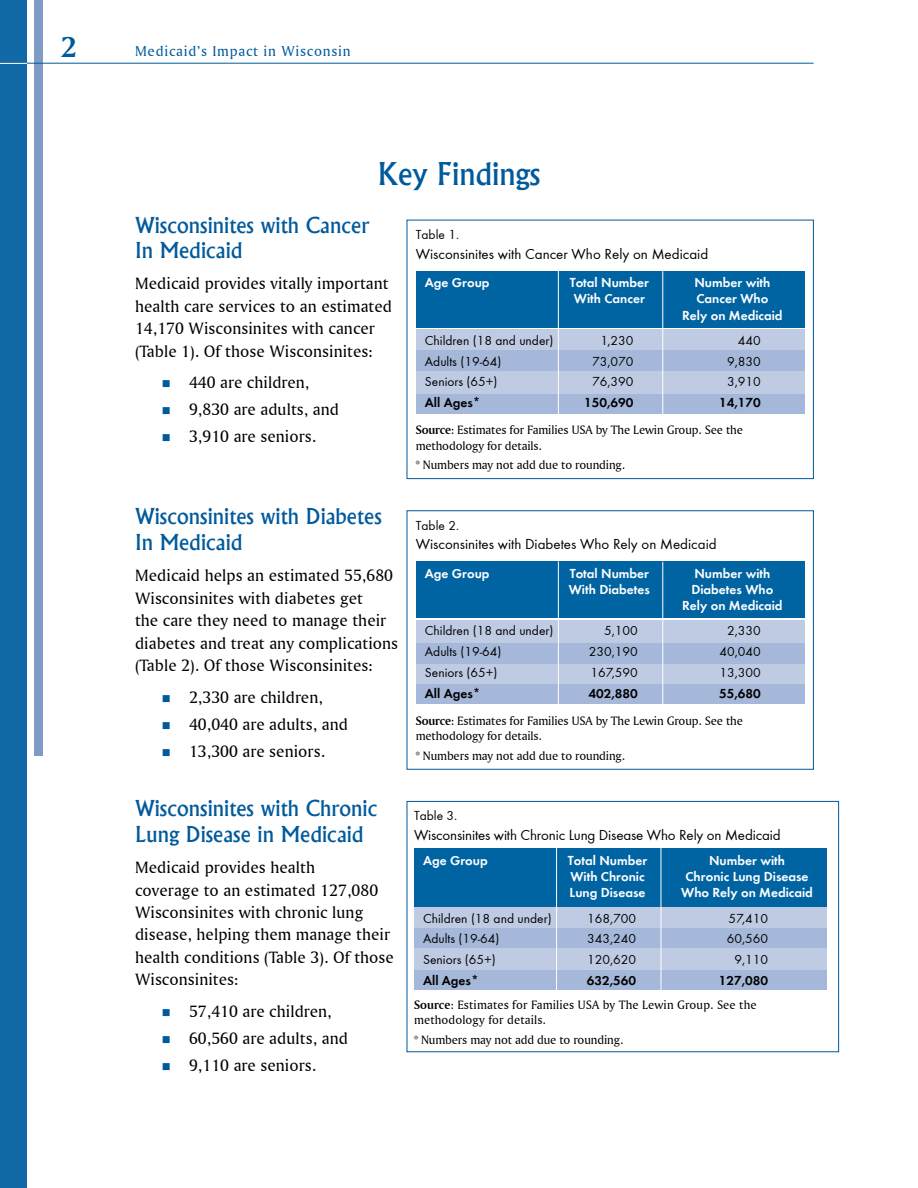
<style>
.page{position:relative;width:918px;height:1188px;background:#fff}
.page>*{position:absolute;margin:0;border:0;box-sizing:border-box;transform-origin:0 0}
.t1{font:500 30px "Albertus";color:#005a9c}
.t2{font:30px "Amerigo BT Bold A";color:#005a9c}
.t3{font:500 21px/25.2px "Albertus";letter-spacing:.005em;color:#005a9c}
.t4{font:17.25px/22.5px "Amerigo BT Roman A";letter-spacing:.005em;color:#000}
.t5{font:15px "Function";color:#000}
.t6{font:15px "Amerigo BT Roman A";letter-spacing:.05em;color:#005a9c}
.t7{font:13.5px "Function";color:#000}
.t8{font:700 13.5px/16.2px "Function";color:#fff;text-align:center}
.t9{font:700 13.5px "Function";color:#000}
.t10{font:12.75px/15.3px "Amerigo BT Roman A";letter-spacing:-.01em;color:#000}
.t11{font:12.75px/15.3px "Amerigo BT Roman A";letter-spacing:.01em;color:#000}
.s1{font-family:"Amerigo BT Bold A"}
</style>
<div class="page">
<div style="left:34px;top:0;width:10px;height:756px;background:#809bc6"></div>
<div style="left:0;top:0;width:27px;height:1188px;background:#1169a7"></div>
<svg style="left:0;top:63px;width:27px;height:1px"></svg>
<hr style="left:27px;top:63px;width:787px;height:1px;background:#005a9c">
<div style="left:416px;top:620px;width:388px;height:82px;background:#bfcbe3"></div>
<div style="left:416px;top:561px;width:388px;height:57px;background:#0064a3"></div>
<div style="left:416px;top:643px;width:388px;height:20px;background:#a5b8d9"></div>
<div style="left:416px;top:685px;width:388px;height:19px;background:#a5b8d9"></div>
<hr style="left:558px;top:561px;width:1px;height:154px;background:#fff">
<hr style="left:662px;top:562px;width:1px;height:156px;background:#fff">
<div style="left:414px;top:907px;width:412px;height:79px;background:#bfcbe3"></div>
<div style="left:414px;top:848px;width:412px;height:59px;background:#0064a3"></div>
<div style="left:414px;top:929px;width:412px;height:19px;background:#a5b8d9"></div>
<div style="left:414px;top:970px;width:412px;height:20px;background:#a5b8d9"></div>
<hr style="left:556px;top:845px;width:1px;height:154px;background:#fff">
<hr style="left:661px;top:846px;width:1px;height:156px;background:#fff">
<div style="left:407px;top:801px;width:432px;height:251px;border:1px solid #005a9c"></div>
<div style="left:416px;top:329px;width:388px;height:83px;background:#bfcbe3"></div>
<div style="left:416px;top:271px;width:388px;height:57px;background:#0064a3"></div>
<div style="left:416px;top:351px;width:388px;height:20px;background:#a5b8d9"></div>
<div style="left:416px;top:394px;width:388px;height:19px;background:#a5b8d9"></div>
<hr style="left:558px;top:271px;width:1px;height:154px;background:#fff">
<hr style="left:662px;top:271px;width:1px;height:156px;background:#fff">
<div style="left:407px;top:220px;width:407px;height:259px;border:1px solid #005a9c"></div>
<h1 class="t2" style="left:61px;top:29px;width:17px">2</h1>
<p class="t6" style="left:135px;top:42px;width:217px">Medicaid’s Impact in Wisconsin</p>
<h1 class="t1" style="left:378px;top:155px;width:164px">Key Findings</h1>
<p class="t7" style="left:416px;top:227px;width:45px">Table 1.</p>
<p class="t5" style="left:416px;top:245px;width:294px">Wisconsinites with Cancer Who Rely on Medicaid</p>
<p class="t3" style="left:135px;top:212px;width:236px">Wisconsinites with Cancer in Medicaid</p>
<p class="t4" style="left:135px;top:272px;width:259px">Medicaid provides vitally important health care services to an estimated 14,170 Wisconsinites with cancer (Table 1). Of those Wisconsinites:</p>
<p class="t4" style="left:189px;top:369px;width:152px;line-height:27px">440 are children,<br>9,830 are adults, and<br>3,910 are seniors.</p>
<p class="t8" style="left:425px;top:275px;width:66px">Age Group</p>
<p class="t8" style="left:570px;top:275px;width:81px">Total Number</p>
<p class="t8" style="left:694px;top:275px;width:77px">Number with</p>
<p class="t8" style="left:574px;top:291px;width:73px">with Cancer</p>
<p class="t8" style="left:682px;top:291px;width:102px">Cancer Who<br>Rely on Medicaid</p>
<p class="t7" style="left:425px;top:333px;width:130px">Children (18 and under)</p>
<p class="t7" style="left:600px;top:333px;width:34px">1,230</p>
<p class="t7" style="left:738px;top:333px;width:24px">440</p>
<p class="t7" style="left:425px;top:353px;width:78px">Adults (19-64)</p>
<p class="t7" style="left:592px;top:353px;width:43px">73,070</p>
<p class="t7" style="left:727px;top:353px;width:35px">9,830</p>
<p class="t7" style="left:425px;top:374px;width:74px">Seniors (65+)</p>
<p class="t7" style="left:592px;top:374px;width:43px">76,390</p>
<p class="t7" style="left:727px;top:374px;width:35px">3,910</p>
<p class="t9" style="left:425px;top:394px;width:57px">All Ages*</p>
<p class="t9" style="left:584px;top:394px;width:51px">150,690</p>
<p class="t9" style="left:719px;top:394px;width:43px">14,170</p>
<p class="t10" style="left:416px;top:422px;width:329px"><span class="s1">Source</span>: Estimates for Families USA by The Lewin Group. See the methodology for details.</p>
<p class="t10" style="left:416px;top:457px;width:211px">* Numbers may not add due to rounding.</p>
<p class="t3" style="left:135px;top:504px;width:248px">Wisconsinites with Diabetes in Medicaid</p>
<p class="t4" style="left:135px;top:564px;width:265px">Medicaid helps an estimated 55,680<br>Wisconsinites with diabetes get<br>the care they need to manage their diabetes and treat any complications (Table 2). Of those Wisconsinites:</p>
<p class="t4" style="left:189px;top:683px;width:160px;line-height:27px">2,330 are children,<br>40,040 are adults, and<br>13,300 are seniors.</p>
<p class="t3" style="left:135px;top:796px;width:244px">Wisconsinites with Chronic<br>Lung Disease in Medicaid</p>
<p class="t4" style="left:135px;top:856px;width:260px">Medicaid provides health<br>coverage to an estimated 127,080<br>Wisconsinites with chronic lung disease, helping them manage their health conditions (Table 3). Of those<br>Wisconsinites:</p>
<p class="t4" style="left:189px;top:997px;width:160px;line-height:27px">57,410 are children,<br>60,560 are adults, and<br>9,110 are seniors.</p>
<p class="t7" style="left:416px;top:518px;width:45px">Table 2.</p>
<p class="t5" style="left:416px;top:536px;width:302px">Wisconsinites with Diabetes Who Rely on Medicaid</p>
<p class="t8" style="left:425px;top:565px;width:66px">Age Group</p>
<p class="t8" style="left:570px;top:565px;width:81px">Total Number</p>
<p class="t8" style="left:694px;top:565px;width:77px">Number with</p>
<p class="t8" style="left:569px;top:581px;width:83px">with Diabetes</p>
<p class="t8" style="left:682px;top:581px;width:102px">Diabetes Who<br>Rely on Medicaid</p>
<p class="t7" style="left:425px;top:623px;width:130px">Children (18 and under)</p>
<p class="t7" style="left:604px;top:623px;width:35px">5,100</p>
<p class="t7" style="left:727px;top:623px;width:35px">2,330</p>
<p class="t7" style="left:425px;top:644px;width:78px">Adults (19-64)</p>
<p class="t7" style="left:589px;top:644px;width:50px">230,190</p>
<p class="t7" style="left:720px;top:644px;width:43px">40,040</p>
<p class="t7" style="left:425px;top:665px;width:74px">Seniors (65+)</p>
<p class="t7" style="left:591px;top:665px;width:49px">167,590</p>
<p class="t7" style="left:720px;top:665px;width:43px">13,300</p>
<p class="t9" style="left:425px;top:685px;width:57px">All Ages*</p>
<p class="t9" style="left:589px;top:685px;width:51px">402,880</p>
<p class="t9" style="left:719px;top:685px;width:43px">55,680</p>
<p class="t10" style="left:416px;top:713px;width:329px"><span class="s1">Source</span>: Estimates for Families USA by The Lewin Group. See the methodology for details.</p>
<p class="t10" style="left:416px;top:748px;width:211px">* Numbers may not add due to rounding.</p>
<p class="t7" style="left:414px;top:808px;width:45px">Table 3.</p>
<p class="t5" style="left:414px;top:826px;width:368px">Wisconsinites with Chronic Lung Disease Who Rely on Medicaid</p>
<p class="t8" style="left:423px;top:852px;width:66px">Age Group</p>
<p class="t8" style="left:568px;top:852px;width:81px">Total Number</p>
<p class="t8" style="left:709px;top:852px;width:77px">Number with</p>
<p class="t8" style="left:570px;top:868px;width:76px">with Chronic</p>
<p class="t8" style="left:686px;top:868px;width:125px">Chronic Lung Disease</p>
<p class="t8" style="left:570px;top:885px;width:102px">Lung Disease W</p>
<p class="t8" style="left:694px;top:885px;width:120px">ho Rely on Medicaid</p>
<p class="t7" style="left:423px;top:910px;width:130px">Children (18 and under)</p>
<p class="t7" style="left:587px;top:910px;width:50px">168,700</p>
<p class="t7" style="left:728px;top:910px;width:41px">57,410</p>
<p class="t7" style="left:423px;top:931px;width:78px">Adults (19-64)</p>
<p class="t7" style="left:587px;top:931px;width:50px">343,240</p>
<p class="t7" style="left:727px;top:931px;width:43px">60,560</p>
<p class="t7" style="left:423px;top:952px;width:74px">Seniors (65+)</p>
<p class="t7" style="left:587px;top:952px;width:50px">120,620</p>
<p class="t7" style="left:734px;top:952px;width:35px">9,110</p>
<p class="t9" style="left:423px;top:972px;width:57px">All Ages*</p>
<p class="t9" style="left:587px;top:972px;width:51px">632,560</p>
<p class="t9" style="left:719px;top:972px;width:51px">127,080</p>
<p class="t11" style="left:414px;top:997px;width:344px"><span class="s1">Source</span>: Estimates for Families USA by The Lewin Group. See the methodology for details.</p>
<p class="t10" style="left:414px;top:1032px;width:211px">* Numbers may not add due to rounding.</p>
</div>
